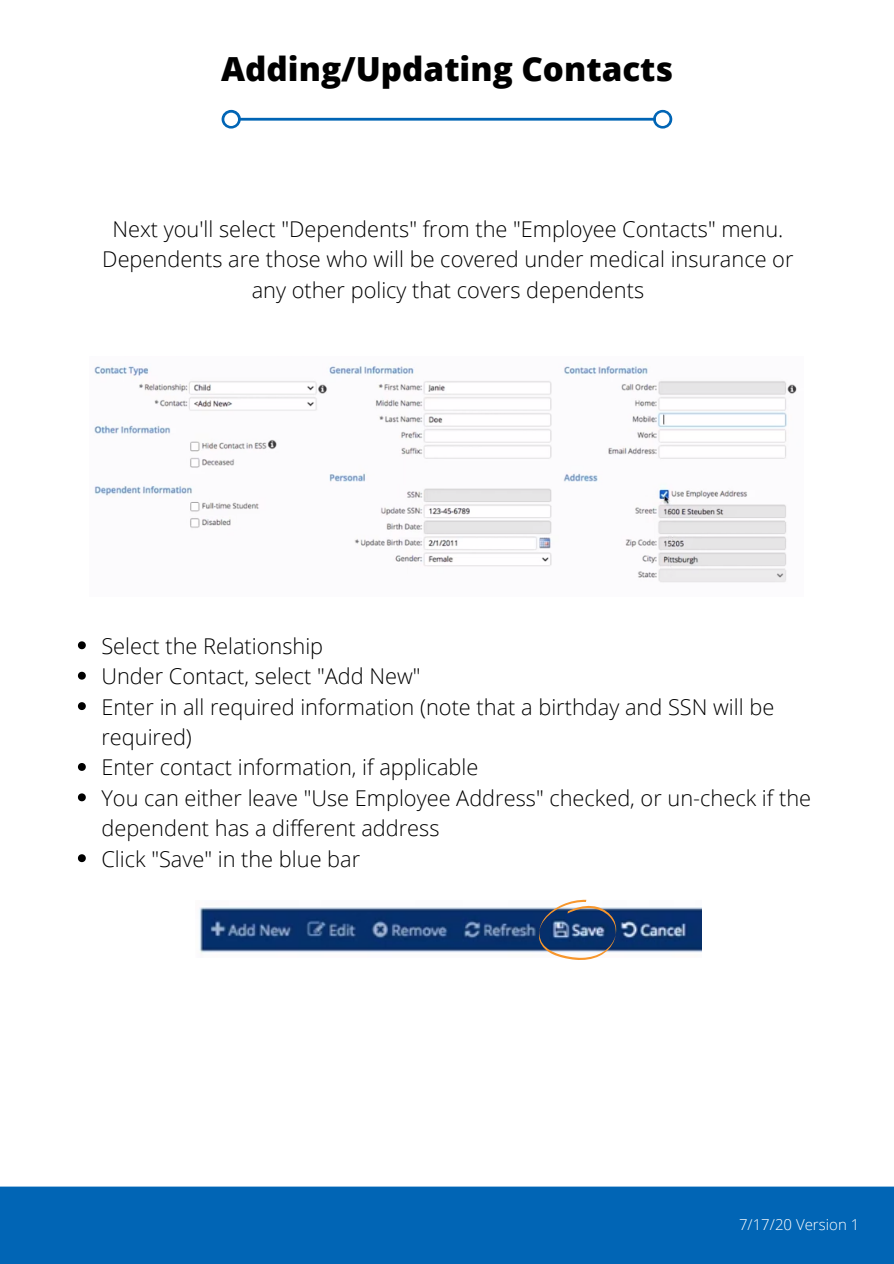
<style>
.page{position:relative;width:894px;height:1264px;background:#fff}
.page>*{position:absolute;margin:0;border:0;box-sizing:border-box;transform-origin:0 0}
.t1{font:800 33.15px "Open Sans";color:#000}
.t2{font:300 21.75px/30.5px "Open Sans";color:#000}
.t3{font:300 15px "Open Sans";color:#fff}
</style>
<div class="page">
<svg style="left:221px;top:110px;width:451px;height:19px"></svg>
<div style="left:0;top:1186px;width:893px;height:77px;background:#0165b5"></div>
<svg style="left:78px;top:641px;width:8px;height:8px"></svg>
<svg style="left:78px;top:671px;width:8px;height:8px"></svg>
<svg style="left:78px;top:702px;width:8px;height:8px"></svg>
<svg style="left:78px;top:763px;width:8px;height:8px"></svg>
<svg style="left:78px;top:793px;width:8px;height:8px"></svg>
<svg style="left:78px;top:854px;width:8px;height:8px"></svg>
<img style="left:94px;top:366px;width:703px;height:217px">
<img style="left:199px;top:907px;width:501px;height:46px">
<svg style="left:538px;top:899px;width:78px;height:61px"></svg>
<h1 class="t1" style="left:221px;top:45px;width:453px">Adding/Updating Contacts</h1>
<p class="t2" style="left:102px;top:213px;width:692px;text-align:center">Next you'll select "Dependents" from the "Employee Contacts" menu.<br>Dependents are those who will be covered under medical insurance or any other policy that covers dependents</p>
<p class="t2" style="left:101px;top:630px;width:711px">Select the Relationship<br>Under Contact, select "Add New"<br>Enter in all required information (note that a birthday and SSN will be required)<br>Enter contact information, if applicable<br>You can either leave "Use Employee Address" checked, or un-check if the dependent has a different address<br>Click "Save" in the blue bar</p>
<p class="t3" style="left:738px;top:1213px;width:122px">7/17/20 Version 1</p>
</div>
